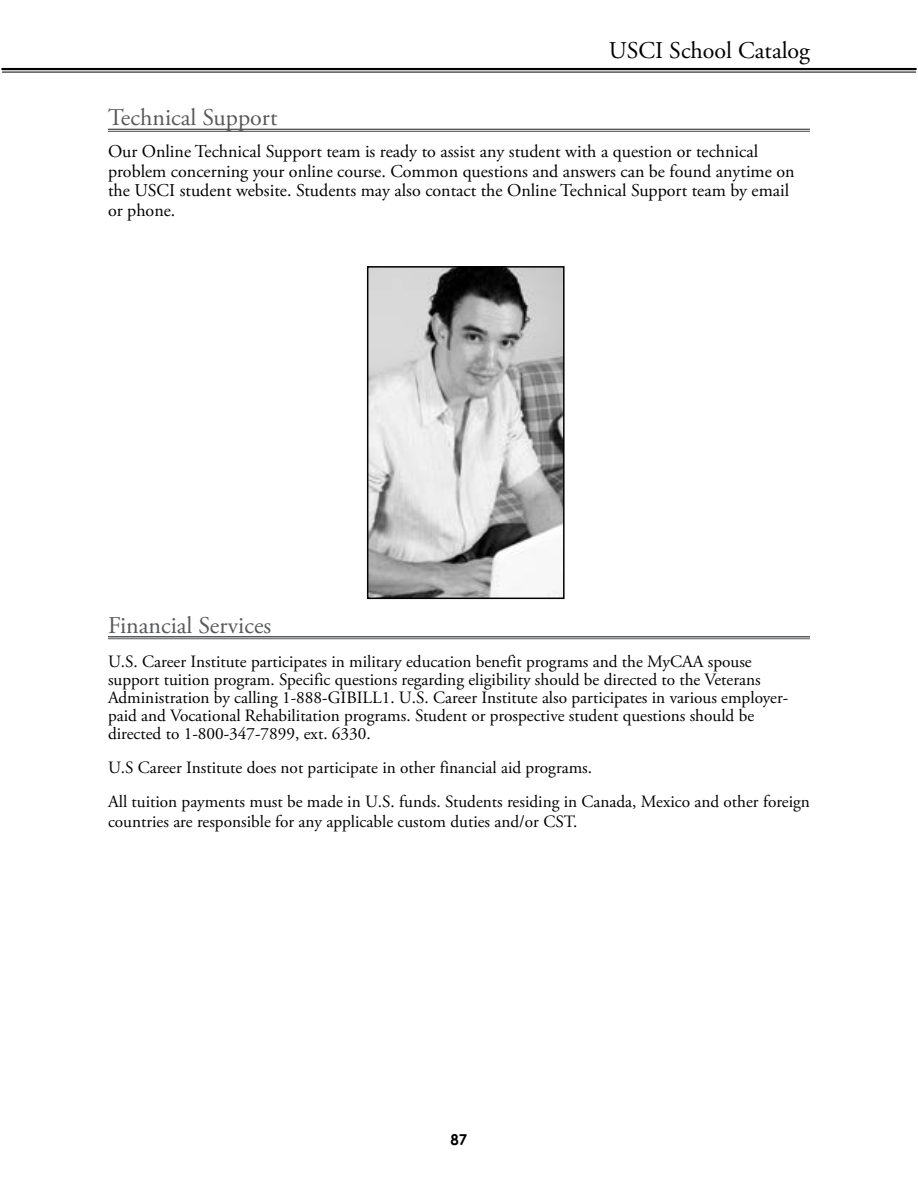
<style>
.page{position:relative;width:918px;height:1188px;background:#fff}
.page>*{position:absolute;margin:0;border:0;box-sizing:border-box;transform-origin:0 0}
.t1{font:24px "Adobe Garamond Pro";color:#58595b}
.t2{font:24px "Adobe Garamond Pro";color:#000}
.t3{font:18px/19.5px "Adobe Garamond Pro";color:#000}
.t4{font:17.25px/18px "Adobe Garamond Pro";color:#000}
.t5{font:700 15px "Century Gothic";color:#000}
</style>
<div class="page">
<hr style="left:2px;top:68px;width:914px;height:2px;background:#000">
<hr style="left:2px;top:72px;width:914px;height:1px;background:#000">
<hr style="left:108px;top:129px;width:702px;height:1px;background:#58595b">
<hr style="left:108px;top:131px;width:702px;height:1px;background:#58595b">
<hr style="left:108px;top:636px;width:702px;height:1px;background:#58595b">
<hr style="left:108px;top:638px;width:702px;height:1px;background:#58595b">
<img style="left:370px;top:269px;width:192px;height:327px">
<div style="left:367px;top:266px;width:198px;height:333px;border:2px solid #000"></div>
<h1 class="t2" style="left:609px;top:36px;width:203px">USCI School Catalog</h1>
<h1 class="t1" style="left:108px;top:103px;width:171px">Technical Support</h1>
<p class="t3" style="left:108px;top:142px;width:688px">Our Online Technical Support team is ready to assist any student with a question or technical problem concerning your online course. Common questions and answers can be found anytime on the USCI student website. Students may also contact the Online Technical Support team by email or phone.</p>
<h1 class="t1" style="left:108px;top:611px;width:165px">Financial Services</h1>
<p class="t4" style="left:108px;top:653px;width:682px">U.S. Career Institute participates in military education benefit programs and the MyCAA spouse support tuition program. Specific questions regarding eligibility should be directed to the Veterans Administration by calling 1-888-GIBILL1. U.S. Career Institute also participates in various employer&shy;paid and Vocational Rehabilitation programs. Student or prospective student questions should be directed to 1-800-347-7899, ext. 6330.</p>
<p class="t4" style="left:108px;top:751px;width:703px;line-height:34.2px">U.S Career Institute does not participate in other financial aid programs.<br>All tuition payments must be made in U.S. funds. Students residing in Canada, Mexico and other foreign</p>
<p class="t4" style="left:108px;top:813px;width:471px">countries are responsible for any applicable custom duties and/or CST.</p>
<p class="t5" style="left:451px;top:1128px;width:18px">87</p>
</div>
